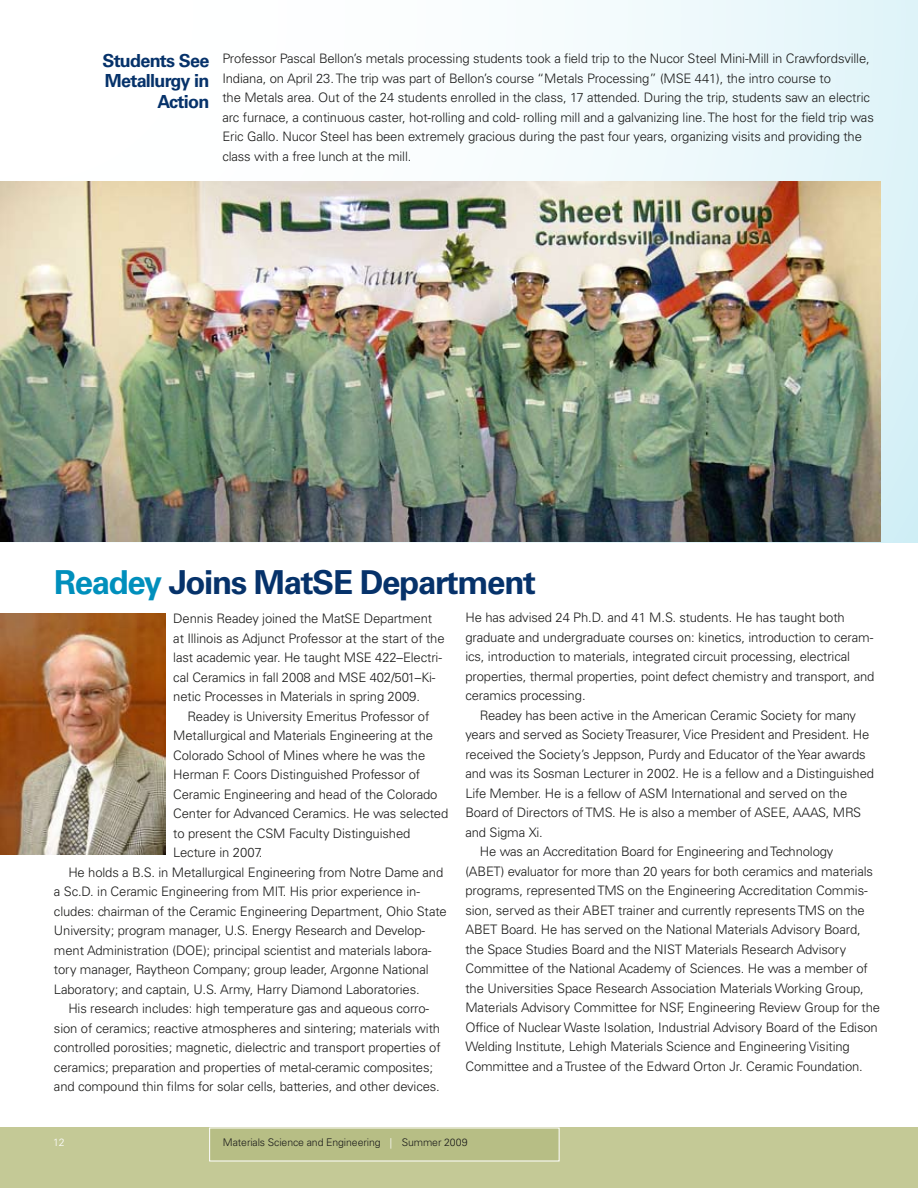
<style>
.page{position:relative;width:918px;height:1188px;background:#fff}
.page>*{position:absolute;margin:0;border:0;box-sizing:border-box;transform-origin:0 0}
.t1{font:700 33px "Univers LT Std";letter-spacing:-.04em;color:#06326a}
.t2{font:700 18px/20.2px "Univers LT Std";letter-spacing:-.04em;color:#06326a;text-align:right}
.t3{font:300 13.05px/19.5px "Univers LT Std";letter-spacing:-.01em;color:#1b1b1a}
.t4{font:300 10.5px "Univers LT Std";letter-spacing:-.01em;color:#1b1b1a}
.t5{font:300 10.5px "Univers LT Std";color:#fff}
.s1{color:#008fbc}
.s2{color:#fff}
</style>
<div class="page">
<div style="left:0;top:1128px;width:918px;height:60px;background:#c4c996"></div>
<div style="left:209px;top:1128px;width:351px;height:33px;background:#b7be85"></div>
<div style="left:0;top:0;width:918px;height:543px;background:linear-gradient(to right,#fff,#e5f6fa)"></div>
<img style="left:0;top:182px;width:881px;height:360px">
<img style="left:0;top:614px;width:165px;height:241px">
<h2 class="t2" style="left:103px;top:51px;width:108px">Students See<br>Metallurgy in<br>Action</h2>
<p class="t3" style="left:222px;top:49px;width:653px">Professor Pascal Bellon’s metals processing students took a field trip to the Nucor Steel Mini-Mill in Crawfordsville, Indiana, on April 23. The trip was part of Bellon’s course “Metals Processing” (MSE 441), the intro course to<br>the Metals area. Out of the 24 students enrolled in the class, 17 attended. During the trip, students saw an electric arc furnace, a continuous caster, hot-rolling and cold- rolling mill and a galvanizing line. The host for the field trip was Eric Gallo. Nucor Steel has been extremely gracious during the past four years, organizing visits and providing the class with a free lunch at the mill.</p>
<h1 class="t1" style="left:54px;top:563px;width:484px"><span class="s1">Readey</span> Joins MatSE Department</h1>
<p class="t3" style="left:173px;top:609px;width:273px">Dennis Readey joined the MatSE Department at Illinois as Adjunct Professor at the start of the last academic year. He taught MSE 422–Electri&shy;cal Ceramics in fall 2008 and MSE 402/501–Ki&shy;netic Processes in Materials in spring 2009.</p>
<p class="t3" style="left:188px;top:706px;width:243px">Readey is University Emeritus Professor of</p>
<p class="t3" style="left:173px;top:726px;width:261px">Metallurgical and Materials Engineering at the</p>
<p class="t3" style="left:173px;top:745px;width:254px">Colorado School of Mines where he was the</p>
<p class="t3" style="left:173px;top:765px;width:249px">Herman F. Coors Distinguished Professor of</p>
<p class="t3" style="left:173px;top:784px;width:266px">Ceramic Engineering and head of the Colorado</p>
<p class="t3" style="left:173px;top:804px;width:276px">Center for Advanced Ceramics. He was selected</p>
<p class="t3" style="left:173px;top:823px;width:239px">to present the CSM Faculty Distinguished</p>
<p class="t3" style="left:173px;top:843px;width:91px">Lecture in 2007.</p>
<p class="t3" style="left:68px;top:862px;width:377px">He holds a B.S. in Metallurgical Engineering from Notre Dame and</p>
<p class="t3" style="left:54px;top:882px;width:368px">a Sc.D. in Ceramic Engineering from MIT. His prior experience in-</p>
<p class="t3" style="left:54px;top:901px;width:394px">cludes: chairman of the Ceramic Engineering Department, Ohio State</p>
<p class="t3" style="left:54px;top:921px;width:373px">University; program manager, U.S. Energy Research and Develop-</p>
<p class="t3" style="left:54px;top:940px;width:379px">ment Administration (DOE); principal scientist and materials labora-</p>
<p class="t3" style="left:54px;top:960px;width:376px">tory manager, Raytheon Company; group leader, Argonne National</p>
<p class="t3" style="left:54px;top:979px;width:367px">Laboratory; and captain, U.S. Army, Harry Diamond Laboratories.</p>
<p class="t3" style="left:68px;top:999px;width:362px">His research includes: high temperature gas and aqueous corro-</p>
<p class="t3" style="left:54px;top:1018px;width:388px">sion of ceramics; reactive atmospheres and sintering; materials with</p>
<p class="t3" style="left:54px;top:1038px;width:388px">controlled porosities; magnetic, dielectric and transport properties of</p>
<p class="t3" style="left:54px;top:1057px;width:381px">ceramics; preparation and properties of metal-ceramic composites;</p>
<p class="t3" style="left:54px;top:1077px;width:387px">and compound thin films for solar cells, batteries, and other devices.</p>
<p class="t3" style="left:465px;top:608px;width:411px">He has advised 24 Ph.D. and 41 M.S. students. He has taught both graduate and undergraduate courses on: kinetics, introduction to ceram&shy;ics, introduction to materials, integrated circuit processing, electrical properties, thermal properties, point defect chemistry and transport, and ceramics processing.</p>
<p class="t3" style="left:480px;top:705px;width:378px">Readey has been active in the American Ceramic Society for many</p>
<p class="t3" style="left:465px;top:725px;width:406px">years and served as Society Treasurer, Vice President and President. He</p>
<p class="t3" style="left:465px;top:744px;width:402px">received the Society’s Jeppson, Purdy and Educator of the Year awards</p>
<p class="t3" style="left:465px;top:764px;width:410px">and was its Sosman Lecturer in 2002. He is a fellow and a Distinguished</p>
<p class="t3" style="left:465px;top:783px;width:383px">Life Member. He is a fellow of ASM International and served on the</p>
<p class="t3" style="left:465px;top:803px;width:397px">Board of Directors of TMS. He is also a member of ASEE, AAAS, MRS</p>
<p class="t3" style="left:465px;top:822px;width:79px">and Sigma Xi.</p>
<p class="t3" style="left:480px;top:842px;width:355px">He was an Accreditation Board for Engineering and Technology</p>
<p class="t3" style="left:465px;top:861px;width:409px">(ABET) evaluator for more than 20 years for both ceramics and materials</p>
<p class="t3" style="left:465px;top:881px;width:404px">programs, represented TMS on the Engineering Accreditation Commis-</p>
<p class="t3" style="left:465px;top:900px;width:401px">sion, served as their ABET trainer and currently represents TMS on the</p>
<p class="t3" style="left:465px;top:920px;width:397px">ABET Board. He has served on the National Materials Advisory Board,</p>
<p class="t3" style="left:465px;top:939px;width:382px">the Space Studies Board and the NIST Materials Research Advisory</p>
<p class="t3" style="left:465px;top:959px;width:404px">Committee of the National Academy of Sciences. He was a member of</p>
<p class="t3" style="left:465px;top:978px;width:400px">the Universities Space Research Association Materials Working Group,</p>
<p class="t3" style="left:465px;top:998px;width:416px">Materials Advisory Committee for NSF, Engineering Review Group for the</p>
<p class="t3" style="left:465px;top:1017px;width:414px">Office of Nuclear Waste Isolation, Industrial Advisory Board of the Edison</p>
<p class="t3" style="left:465px;top:1037px;width:386px">Welding Institute, Lehigh Materials Science and Engineering Visiting</p>
<p class="t3" style="left:465px;top:1056px;width:399px">Committee and a Trustee of the Edward Orton Jr. Ceramic Foundation.</p>
<p class="t5" style="left:53px;top:1136px;width:13px">12</p>
<p class="t4" style="left:223px;top:1136px;width:246px">Materials Science and Engineering <span class="s2">|</span> Summer 2009</p>
</div>
